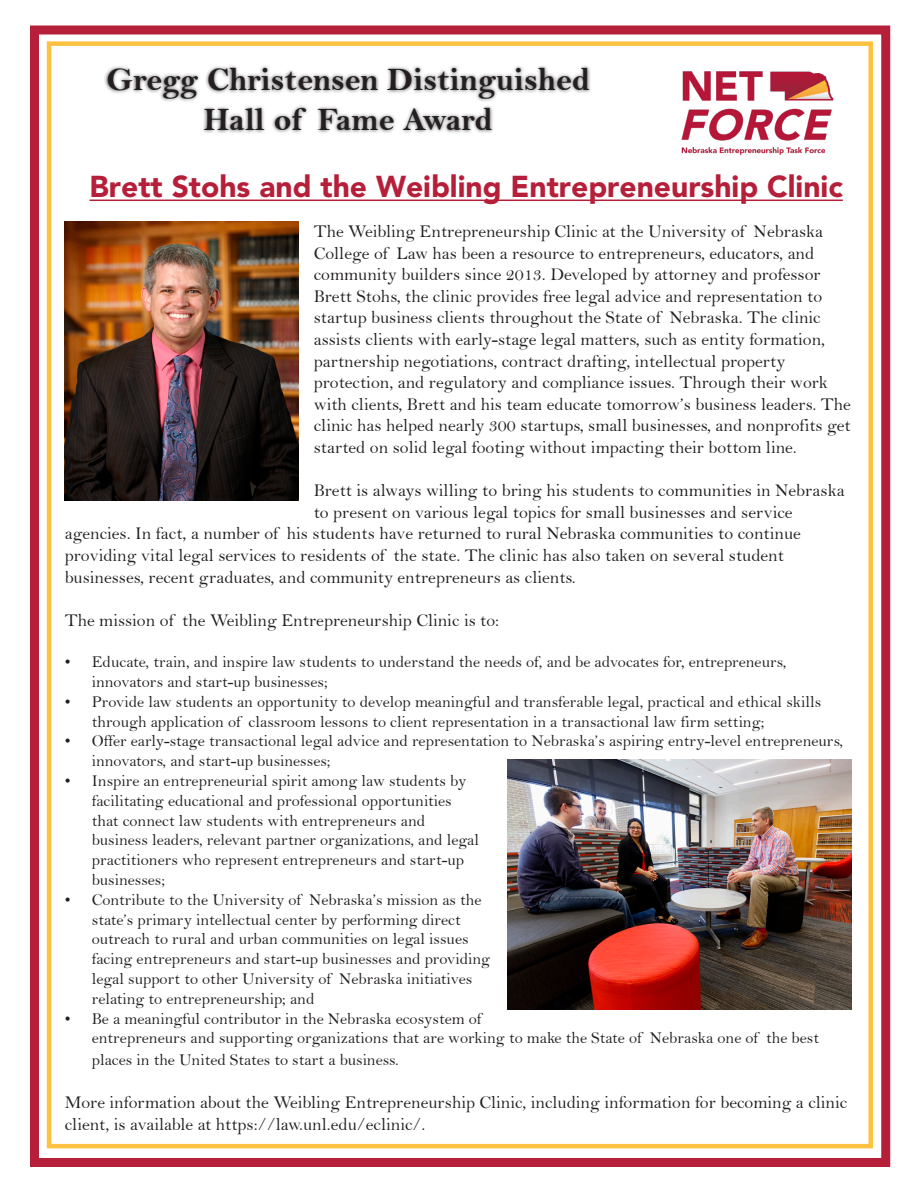
<style>
.page{position:relative;width:918px;height:1188px;background:#fff}
.page>*{position:absolute;margin:0;border:0;box-sizing:border-box;transform-origin:0 0}
.t1{font:33px/39.6px "Bell MT Bold";color:#231f20;text-align:center}
.t2{font:900 30px "Avenir LT Std";color:#b61f39}
.t3{font:18px/21.6px "Bell";color:#231f20}
.t4{font:16.5px/19.8px "Bell";color:#231f20}
</style>
<div class="page">
<div style="left:30px;top:26px;width:860px;height:1141px;border:9px solid #b61f39"></div>
<div style="left:47px;top:41px;width:826px;height:1107px;border:4px solid #ffc240"></div>
<img style="left:681px;top:71px;width:153px;height:84px">
<div style="left:104px;top:64px;width:489px;height:71px;background:#231f20;opacity:.75"></div>
<hr style="left:90px;top:200px;width:753px;height:1px;background:#b61f39">
<img style="left:65px;top:221px;width:234px;height:279px">
<img style="left:508px;top:760px;width:343px;height:249px">
<p class="t1" style="left:107px;top:60px;width:485px">Gregg Christensen Distinguished<br>Hall of Fame Award</p>
<p class="t2" style="left:90px;top:169px;width:755px">Brett Stohs and the Weibling Entrepreneurship Clinic</p>
<p class="t3" style="left:314px;top:220px;width:539px">The Weibling Entrepreneurship Clinic at the University of Nebraska College of Law has been a resource to entrepreneurs, educators, and community builders since 2013. Developed by attorney and professor Brett Stohs, the clinic provides free legal advice and representation to startup business clients throughout the State of Nebraska. The clinic assists clients with early-stage legal matters, such as entity formation, partnership negotiations, contract drafting, intellectual property protection, and regulatory and compliance issues. Through their work with clients, Brett and his team educate tomorrow’s business leaders. The clinic has helped nearly 300 startups, small businesses, and nonprofits get started on solid legal footing without impacting their bottom line.</p>
<p class="t3" style="left:314px;top:480px;width:532px">Brett is always willing to bring his students to communities in Nebraska</p>
<p class="t3" style="left:65px;top:501px;width:738px;text-indent:249px">to present on various legal topics for small businesses and service agencies. In fact, a number of his students have returned to rural Nebraska communities to continue providing vital legal services to residents of the state. The clinic has also taken on several student businesses, recent graduates, and community entrepreneurs as clients.</p>
<p class="t3" style="left:65px;top:609px;width:436px">The mission of the Weibling Entrepreneurship Clinic is to:</p>
<p class="t4" style="left:92px;top:652px;width:696px;text-indent:-27px">• Educate, train, and inspire law students to understand the needs of, and be advocates for, entrepreneurs, innovators and start-up businesses;</p>
<p class="t4" style="left:92px;top:692px;width:731px;text-indent:-27px">• Provide law students an opportunity to develop meaningful and transferable legal, practical and ethical skills through application of classroom lessons to client representation in a transactional law firm setting;</p>
<p class="t4" style="left:92px;top:731px;width:753px;text-indent:-27px">• Offer early-stage transactional legal advice and representation to Nebraska’s aspiring entry-level entrepreneurs, innovators, and start-up businesses;</p>
<p class="t4" style="left:92px;top:771px;width:389px;text-indent:-27px">• Inspire an entrepreneurial spirit among law students by facilitating educational and professional opportunities that connect law students with entrepreneurs and business leaders, relevant partner organizations, and legal practitioners who represent entrepreneurs and start-up businesses;</p>
<p class="t4" style="left:92px;top:890px;width:400px;text-indent:-27px">• Contribute to the University of Nebraska’s mission as the state’s primary intellectual center by performing direct outreach to rural and urban communities on legal issues facing entrepreneurs and start-up businesses and providing legal support to other University of Nebraska initiatives relating to entrepreneurship; and</p>
<p class="t4" style="left:92px;top:1008px;width:729px;text-indent:-27px">• Be a meaningful contributor in the Nebraska ecosystem of<br>entrepreneurs and supporting organizations that are working to make the State of Nebraska one of the best</p>
<p class="t4" style="left:92px;top:1050px;width:309px">places in the United States to start a business.</p>
<p class="t3" style="left:65px;top:1092px;width:784px">More information about the Weibling Entrepreneurship Clinic, including information for becoming a clinic client, is available at https://law.unl.edu/eclinic/.</p>
</div>
